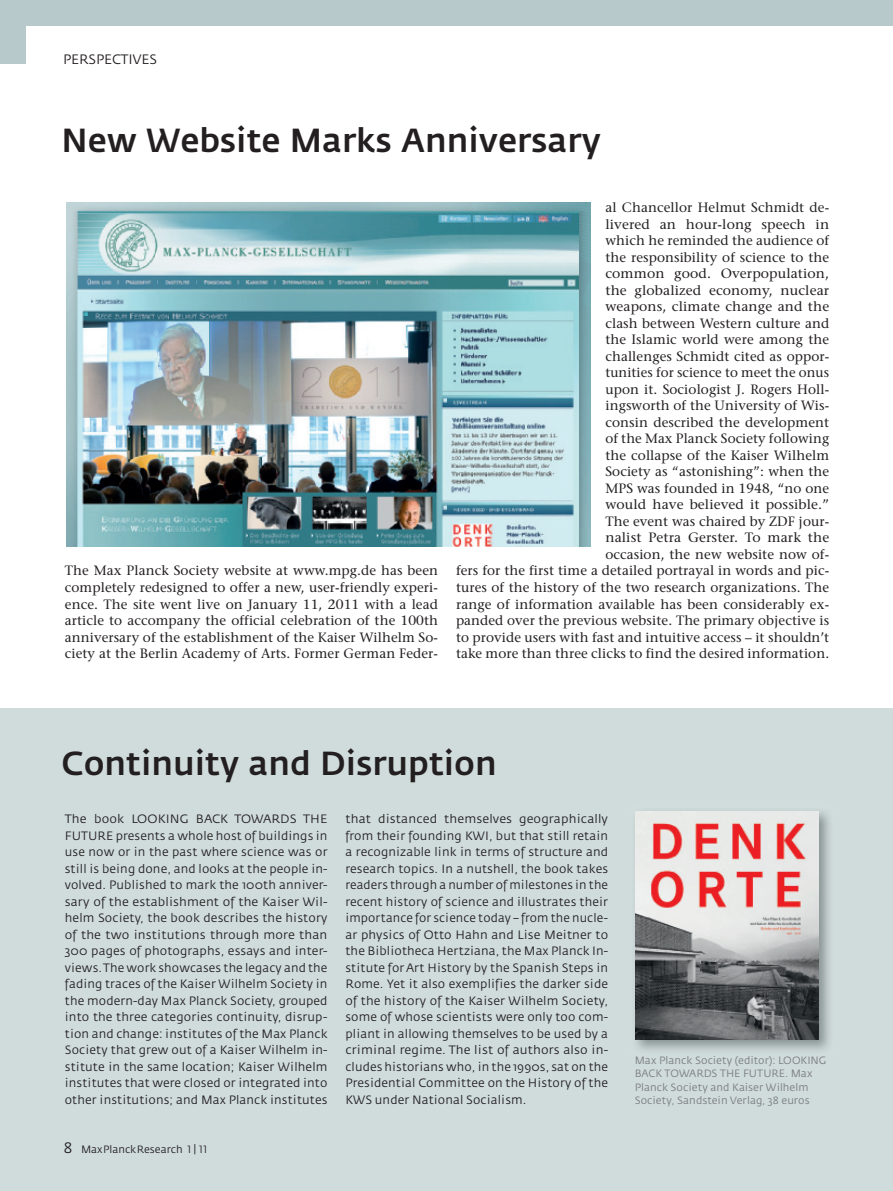
<style>
.page{position:relative;width:893px;height:1191px;background:#fff}
.page>*{position:absolute;margin:0;border:0;box-sizing:border-box;transform-origin:0 0}
.t1{font:500 33px "Fedra Sans";color:#231f20}
.t2{font:13.5px/16.5px "Stone Serif";letter-spacing:.005em;color:#231f20;text-align:justify}
.t3{font:13.5px "Fedra Sans";color:#231f20}
.t4{font:12px/16.5px "Fedra Sans";letter-spacing:.01em;color:#231f20;text-align:justify}
.t5{font:10.5px/13.5px "Fedra Sans";letter-spacing:.005em;color:#7a7c7c}
.t6{font:10.5px "Fedra Sans";color:#231f20}
.s1{font-family:"Fedra Sans Book SC";font-size:15px}
.s2{font-family:"Fedra Sans Book SC"}
</style>
<div class="page">
<div style="left:0;top:708px;width:893px;height:483px;background:#d0dcdc"></div>
<div style="left:0;top:0;width:26px;height:64px;background:#b7c9ca"></div>
<div style="left:0;top:0;width:893px;height:26px;background:#b7c9ca"></div>
<img style="left:635px;top:811px;width:195px;height:240px">
<img style="left:635px;top:811px;width:184px;height:228px">
<img style="left:67px;top:203px;width:523px;height:343px">
<p class="t3" style="left:63px;top:54px;width:96px">PERSPECTIVES</p>
<p class="t1" style="left:62px;top:127px;width:541px">New Website Marks Anniversary</p>
<p class="t2" style="left:65px;top:564px;width:375px">The Max Planck Society website at www.mpg.de has been completely redesigned to offer a new, user-friendly experi&shy;ence. The site went live on January 11, 2011 with a lead article to accompany the official celebration of the 100th anniversary of the establishment of the Kaiser Wilhelm So&shy;ciety at the Berlin Academy of Arts. Former German Feder-</p>
<p class="t2" style="left:456px;top:201px;width:375px;text-align:right">al Chancellor Helmut Schmidt de-<br>livered an hour-long speech in<br>which he reminded the audience of<br>the responsibility of science to the<br>common good. Overpopulation,<br>the globalized economy, nuclear<br>weapons, climate change and the<br>clash between Western culture and<br>the Islamic world were among the<br>challenges Schmidt cited as oppor-<br>tunities for science to meet the onus<br>upon it. Sociologist J. Rogers Holl-<br>ingsworth of the University of Wis-<br>consin described the development<br>of the Max Planck Society following<br>the collapse of the Kaiser Wilhelm<br>Society as “astonishing”: when the<br>MPS was founded in 1948, “no one<br>would have believed it possible.”<br>The event was chaired by ZDF jour-<br>nalist Petra Gerster. To mark the<br>occasion, the new website now of-<br>fers for the first time a detailed portrayal in words and pic&shy;tures of the history of the two research organizations. The range of information available has been considerably ex&shy;panded over the previous website. The primary objective is to provide users with fast and intuitive access – it shouldn’t take more than three clicks to find the desired information.</p>
<p class="t1" style="left:62px;top:750px;width:437px">Continuity and Disruption</p>
<p class="t4" style="left:65px;top:811px;width:264px">The book LOOKING BACK TOWARDS THE FUTURE presents a whole host of buildings in use now or in the past where science was or still is being done, and looks at the people in&shy;volved. Published to mark the 100th anniver&shy;sary of the establishment of the Kaiser Wil&shy;helm Society, the book describes the history of the two institutions through more than 300 pages of photographs, essays and inter&shy;views. The work showcases the legacy and the fading traces of the Kaiser Wilhelm Society in the modern-day Max Planck Society, grouped into the three categories continuity, disrup&shy;tion and change: institutes of the Max Planck Society that grew out of a Kaiser Wilhelm in&shy;stitute in the same location; Kaiser Wilhelm institutes that were closed or integrated into other institutions; and Max Planck institutes</p>
<p class="t4" style="left:345px;top:811px;width:264px">that distanced themselves geographically from their founding KWI, but that still retain a recognizable link in terms of structure and research topics. In a nutshell, the book takes readers through a number of milestones in the recent history of science and illustrates their importance for science today – from the nucle&shy;ar physics of Otto Hahn and Lise Meitner to the Bibliotheca Hertziana, the Max Planck In&shy;stitute for Art History by the Spanish Steps in Rome. Yet it also exemplifies the darker side of the history of the Kaiser Wilhelm Society, some of whose scientists were only too com&shy;pliant in allowing themselves to be used by a criminal regime. The list of authors also in&shy;cludes historians who, in the 1990s, sat on the Presidential Committee on the History of the KWS under National Socialism.</p>
<p class="t6" style="left:64px;top:1145px;width:145px"><span class="s1">8</span> MaxPlanckResearch <span class="s2">1 | 11</span></p>
<p class="t5" style="left:635px;top:1054px;width:193px">Max Planck Society (editor): LOOKING BACK TOWARDS THE FUTURE. Max Planck Society and Kaiser Wilhelm Society, Sandstein Verlag, 38 euros</p>
</div>
